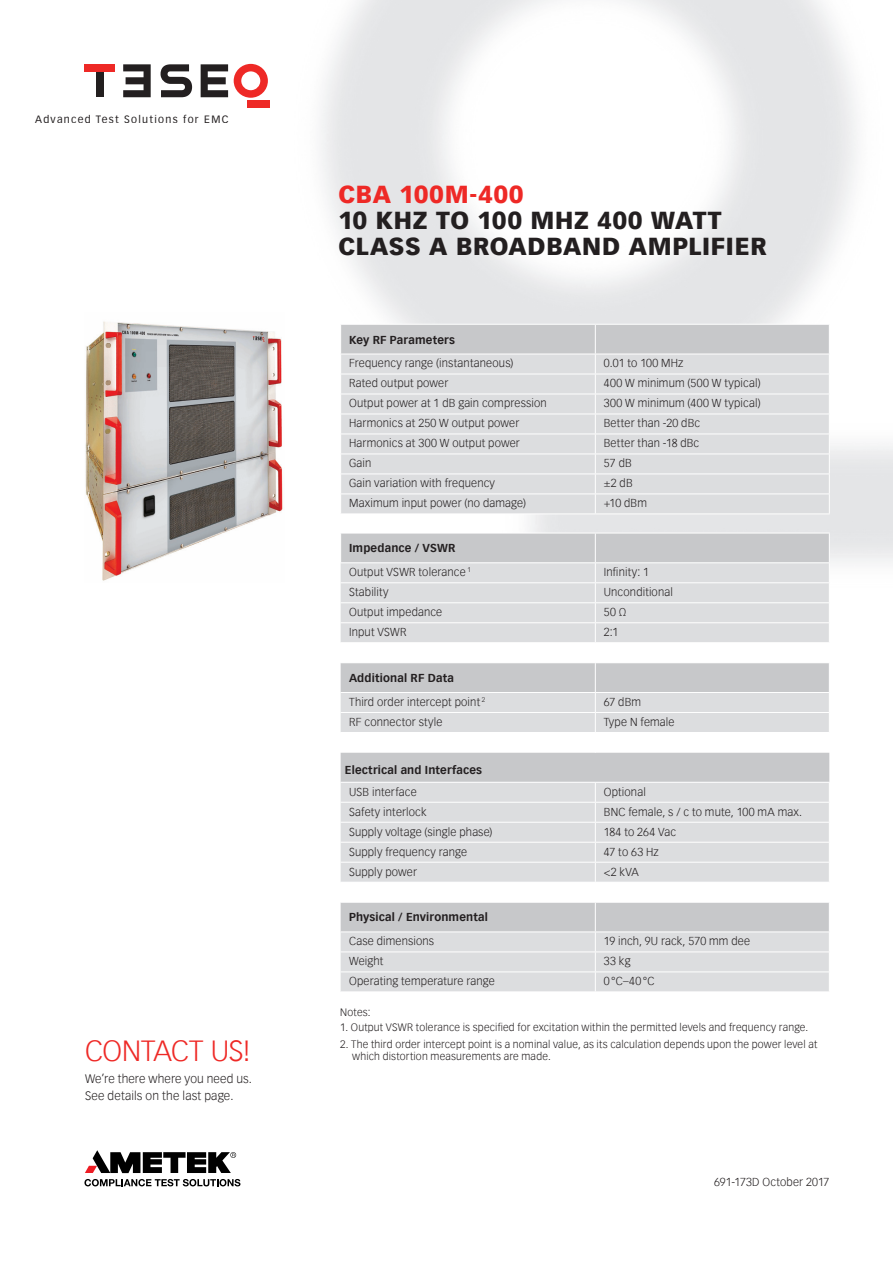
<style>
.page{position:relative;width:893px;height:1263px;background:#fff}
.page>*{position:absolute;margin:0;border:0;box-sizing:border-box;transform-origin:0 0}
.t1{font:300 28.5px "Vectora Com";letter-spacing:-.01em;color:#ee2926}
._00_Titel{font:900 24px/25.5px "Vectora Com";letter-spacing:.03em;color:#231f20}
.t2{font:300 12px/17.2px "Vectora Com";letter-spacing:.01em;color:#231f20}
.Text_Tabelle_Vectora{font:300 11.25px "Vectora Com";letter-spacing:.015em;color:#231f20}
.Text_Tabelle_Vectora-2{font:700 11.25px "Vectora Com";letter-spacing:.015em;color:#231f20}
._02_Tabelle_grau{font:300 10.5px "Vectora Com";letter-spacing:.015em;color:#231f20}
.t3{font:10.35px "Vectora Com";letter-spacing:.125em;color:#231f20}
.s1{color:#ee2926}
</style>
<div class="page">
<div style="left:247px;top:101px;width:23px;height:7px;background:#ee2926"></div>
<svg style="left:234px;top:64px;width:34px;height:34px"></svg>
<svg style="left:201px;top:64px;width:27px;height:33px"></svg>
<svg style="left:123px;top:64px;width:28px;height:33px"></svg>
<div style="left:97px;top:71px;width:7px;height:26px;background:#231f20"></div>
<div style="left:85px;top:64px;width:30px;height:7px;background:#ee2926"></div>
<svg style="left:161px;top:64px;width:31px;height:33px"></svg>
<svg style="left:84px;top:1179px;width:156px;height:7px"></svg>
<svg style="left:85px;top:1150px;width:151px;height:23px"></svg>
<div style="left:341px;top:325px;width:488px;height:29px;background:#c7c8ca"></div>
<svg style="left:341px;top:355px;width:488px;height:636px;background:#dadbdd"></svg>
<svg style="left:341px;top:643px;width:488px;height:259px;fill:#dcdddf"></svg>
<hr style="left:341px;top:582px;width:254px;height:1px;background:#fff">
<hr style="left:595px;top:582px;width:235px;height:1px;background:#fff">
<hr style="left:341px;top:602px;width:254px;height:1px;background:#fff">
<hr style="left:595px;top:602px;width:235px;height:1px;background:#fff">
<hr style="left:341px;top:622px;width:254px;height:1px;background:#fff">
<hr style="left:595px;top:622px;width:235px;height:1px;background:#fff">
<hr style="left:341px;top:842px;width:254px;height:1px;background:#fff">
<hr style="left:595px;top:842px;width:235px;height:1px;background:#fff">
<hr style="left:341px;top:862px;width:254px;height:1px;background:#fff">
<hr style="left:595px;top:862px;width:235px;height:1px;background:#fff">
<hr style="left:341px;top:951px;width:254px;height:1px;background:#fff">
<hr style="left:595px;top:951px;width:235px;height:1px;background:#fff">
<hr style="left:341px;top:971px;width:254px;height:1px;background:#fff">
<hr style="left:595px;top:971px;width:235px;height:1px;background:#fff">
<svg style="left:595px;top:783px;width:1px;height:208px"></svg>
<hr style="left:341px;top:712px;width:254px;height:1px;background:#fff">
<hr style="left:595px;top:712px;width:235px;height:1px;background:#fff">
<hr style="left:340px;top:374px;width:255px;height:1px;background:#fff">
<hr style="left:595px;top:374px;width:235px;height:1px;background:#fff">
<hr style="left:340px;top:394px;width:255px;height:1px;background:#fff">
<hr style="left:595px;top:394px;width:235px;height:1px;background:#fff">
<hr style="left:340px;top:414px;width:255px;height:1px;background:#fff">
<hr style="left:595px;top:414px;width:235px;height:1px;background:#fff">
<hr style="left:340px;top:434px;width:255px;height:1px;background:#fff">
<hr style="left:595px;top:434px;width:235px;height:1px;background:#fff">
<hr style="left:340px;top:454px;width:255px;height:1px;background:#fff">
<hr style="left:595px;top:454px;width:235px;height:1px;background:#fff">
<hr style="left:340px;top:474px;width:255px;height:1px;background:#fff">
<hr style="left:595px;top:474px;width:235px;height:1px;background:#fff">
<hr style="left:341px;top:782px;width:254px;height:1px;background:#fff">
<hr style="left:595px;top:782px;width:235px;height:1px;background:#fff">
<hr style="left:341px;top:802px;width:254px;height:1px;background:#fff">
<hr style="left:595px;top:802px;width:235px;height:1px;background:#fff">
<hr style="left:341px;top:822px;width:254px;height:1px;background:#fff">
<hr style="left:595px;top:822px;width:235px;height:1px;background:#fff">
<hr style="left:341px;top:692px;width:254px;height:1px;background:#fff">
<hr style="left:595px;top:692px;width:235px;height:1px;background:#fff">
<hr style="left:340px;top:882px;width:255px;height:1px;background:#fff">
<hr style="left:595px;top:882px;width:235px;height:1px;background:#fff">
<hr style="left:340px;top:732px;width:255px;height:1px;background:#fff">
<hr style="left:595px;top:732px;width:235px;height:1px;background:#fff">
<hr style="left:340px;top:642px;width:255px;height:1px;background:#fff">
<hr style="left:595px;top:642px;width:235px;height:1px;background:#fff">
<hr style="left:340px;top:662px;width:255px;height:1px;background:#fff">
<hr style="left:595px;top:662px;width:235px;height:1px;background:#fff">
<hr style="left:340px;top:902px;width:255px;height:1px;background:#fff">
<hr style="left:595px;top:902px;width:235px;height:1px;background:#fff">
<hr style="left:341px;top:931px;width:254px;height:1px;background:#fff">
<hr style="left:595px;top:931px;width:235px;height:1px;background:#fff">
<hr style="left:340px;top:493px;width:255px;height:1px;background:#fff">
<hr style="left:595px;top:493px;width:235px;height:1px;background:#fff">
<svg style="left:595px;top:325px;width:1px;height:188px"></svg>
<svg style="left:595px;top:534px;width:1px;height:218px"></svg>
<hr style="left:340px;top:562px;width:255px;height:1px;background:#fff">
<hr style="left:595px;top:562px;width:235px;height:1px;background:#fff">
<hr style="left:340px;top:513px;width:255px;height:1px;background:#fff">
<hr style="left:595px;top:513px;width:235px;height:1px;background:#fff">
<hr style="left:340px;top:533px;width:255px;height:1px;background:#fff">
<hr style="left:595px;top:533px;width:235px;height:1px;background:#fff">
<img style="left:85px;top:321px;width:200px;height:260px">
<p class="t3" style="left:35px;top:113px;width:195px">Advanced Test Solutions for EMC</p>
<h1 class="t1" style="left:85px;top:1034px;width:167px">CONTACT US!</h1>
<p class="t2" style="left:85px;top:1070px;width:168px">We’re there where you need us.<br>See details on the last page.</p>
<p class="_00_Titel" style="left:338px;top:182px;width:385px"><span class="s1">CBA 100M-400<br></span>10 KHZ TO 100 MHZ 400 WATT</p>
<p class="_00_Titel" style="left:338px;top:233px;width:430px">CLASS A BROADBAND AMPLIFIER</p>
<p class="Text_Tabelle_Vectora-2" style="left:349px;top:333px;width:107px">Key RF Parameters</p>
<p class="Text_Tabelle_Vectora" style="left:349px;top:357px;width:166px">Frequency range (instantaneous)</p>
<p class="Text_Tabelle_Vectora" style="left:604px;top:357px;width:81px">0.01 to 100 MHz</p>
<p class="Text_Tabelle_Vectora" style="left:349px;top:377px;width:101px">Rated output power</p>
<p class="Text_Tabelle_Vectora" style="left:604px;top:377px;width:158px">400 W minimum (500 W typical)</p>
<p class="Text_Tabelle_Vectora" style="left:349px;top:397px;width:199px">Output power at 1 dB gain compression</p>
<p class="Text_Tabelle_Vectora" style="left:604px;top:397px;width:158px">300 W minimum (400 W typical)</p>
<p class="Text_Tabelle_Vectora" style="left:349px;top:417px;width:172px">Harmonics at 250 W output power</p>
<p class="Text_Tabelle_Vectora" style="left:604px;top:417px;width:98px">Better than -20 dBc</p>
<p class="Text_Tabelle_Vectora" style="left:349px;top:437px;width:172px">Harmonics at 300 W output power</p>
<p class="Text_Tabelle_Vectora" style="left:604px;top:437px;width:97px">Better than -18 dBc</p>
<p class="Text_Tabelle_Vectora" style="left:349px;top:457px;width:24px">Gain</p>
<p class="Text_Tabelle_Vectora" style="left:604px;top:457px;width:29px">57 dB</p>
<p class="Text_Tabelle_Vectora" style="left:349px;top:476px;width:147px">Gain variation with frequency</p>
<p class="Text_Tabelle_Vectora" style="left:604px;top:476px;width:30px">±2 dB</p>
<p class="Text_Tabelle_Vectora" style="left:349px;top:496px;width:178px">Maximum input power (no damage)</p>
<p class="Text_Tabelle_Vectora" style="left:604px;top:496px;width:45px">+10 dBm</p>
<p class="Text_Tabelle_Vectora-2" style="left:349px;top:541px;width:108px">Impedance / VSWR</p>
<p class="Text_Tabelle_Vectora" style="left:349px;top:565px;width:123px">Output VSWR tolerance <sup>1</sup></p>
<p class="Text_Tabelle_Vectora" style="left:604px;top:565px;width:47px">Infinity: 1</p>
<p class="Text_Tabelle_Vectora" style="left:349px;top:585px;width:41px">Stability</p>
<p class="Text_Tabelle_Vectora" style="left:604px;top:585px;width:71px">Unconditional</p>
<p class="Text_Tabelle_Vectora" style="left:349px;top:605px;width:95px">Output impedance</p>
<p class="Text_Tabelle_Vectora" style="left:604px;top:605px;width:24px">50 Ω</p>
<p class="Text_Tabelle_Vectora" style="left:349px;top:625px;width:59px">Input VSWR</p>
<p class="Text_Tabelle_Vectora" style="left:604px;top:625px;width:16px">2:1</p>
<p class="Text_Tabelle_Vectora-2" style="left:349px;top:671px;width:106px">Additional RF Data</p>
<p class="Text_Tabelle_Vectora" style="left:349px;top:695px;width:138px">Third order intercept point <sup>2</sup></p>
<p class="Text_Tabelle_Vectora" style="left:604px;top:695px;width:39px">67 dBm</p>
<p class="Text_Tabelle_Vectora" style="left:349px;top:715px;width:95px">RF connector style</p>
<p class="Text_Tabelle_Vectora" style="left:604px;top:715px;width:72px">Type N female</p>
<p class="Text_Tabelle_Vectora-2" style="left:345px;top:763px;width:139px">Electrical and Interfaces</p>
<p class="Text_Tabelle_Vectora" style="left:349px;top:785px;width:69px">USB interface</p>
<p class="Text_Tabelle_Vectora" style="left:604px;top:785px;width:44px">Optional</p>
<p class="Text_Tabelle_Vectora" style="left:349px;top:805px;width:79px">Safety interlock</p>
<p class="Text_Tabelle_Vectora" style="left:604px;top:805px;width:200px">BNC female, s / c to mute, 100 mA max.</p>
<p class="Text_Tabelle_Vectora" style="left:349px;top:825px;width:145px">Supply voltage (single phase)</p>
<p class="Text_Tabelle_Vectora" style="left:604px;top:825px;width:74px">184 to 264 Vac</p>
<p class="Text_Tabelle_Vectora" style="left:349px;top:845px;width:119px">Supply frequency range</p>
<p class="Text_Tabelle_Vectora" style="left:604px;top:845px;width:57px">47 to 63 Hz</p>
<p class="Text_Tabelle_Vectora" style="left:349px;top:865px;width:69px">Supply power</p>
<p class="Text_Tabelle_Vectora" style="left:604px;top:865px;width:37px">&lt;2 kVA</p>
<p class="Text_Tabelle_Vectora-2" style="left:349px;top:910px;width:140px">Physical / Environmental</p>
<p class="Text_Tabelle_Vectora" style="left:349px;top:934px;width:87px">Case dimensions</p>
<p class="Text_Tabelle_Vectora" style="left:604px;top:934px;width:148px">19 inch, 9U rack, 570 mm dee</p>
<p class="Text_Tabelle_Vectora" style="left:349px;top:954px;width:36px">Weight</p>
<p class="Text_Tabelle_Vectora" style="left:604px;top:954px;width:28px">33 kg</p>
<p class="Text_Tabelle_Vectora" style="left:349px;top:974px;width:147px">Operating temperature range</p>
<p class="Text_Tabelle_Vectora" style="left:604px;top:974px;width:52px">0°C–40°C</p>
<p class="_02_Tabelle_grau" style="left:340px;top:1006px;width:32px">Notes:</p>
<p class="_02_Tabelle_grau" style="left:340px;top:1021px;width:470px">1. Output VSWR tolerance is specified for excitation within the permitted levels and frequency range.</p>
<p class="_02_Tabelle_grau" style="left:340px;top:1037px;width:479px">2. The third order intercept point is a nominal value, as its calculation depends upon the power level at</p>
<p class="_02_Tabelle_grau" style="left:352px;top:1049px;width:200px">which distortion measurements are made.</p>
<p class="Text_Tabelle_Vectora" style="left:714px;top:1175px;width:117px">691-173D October 2017</p>
</div>
